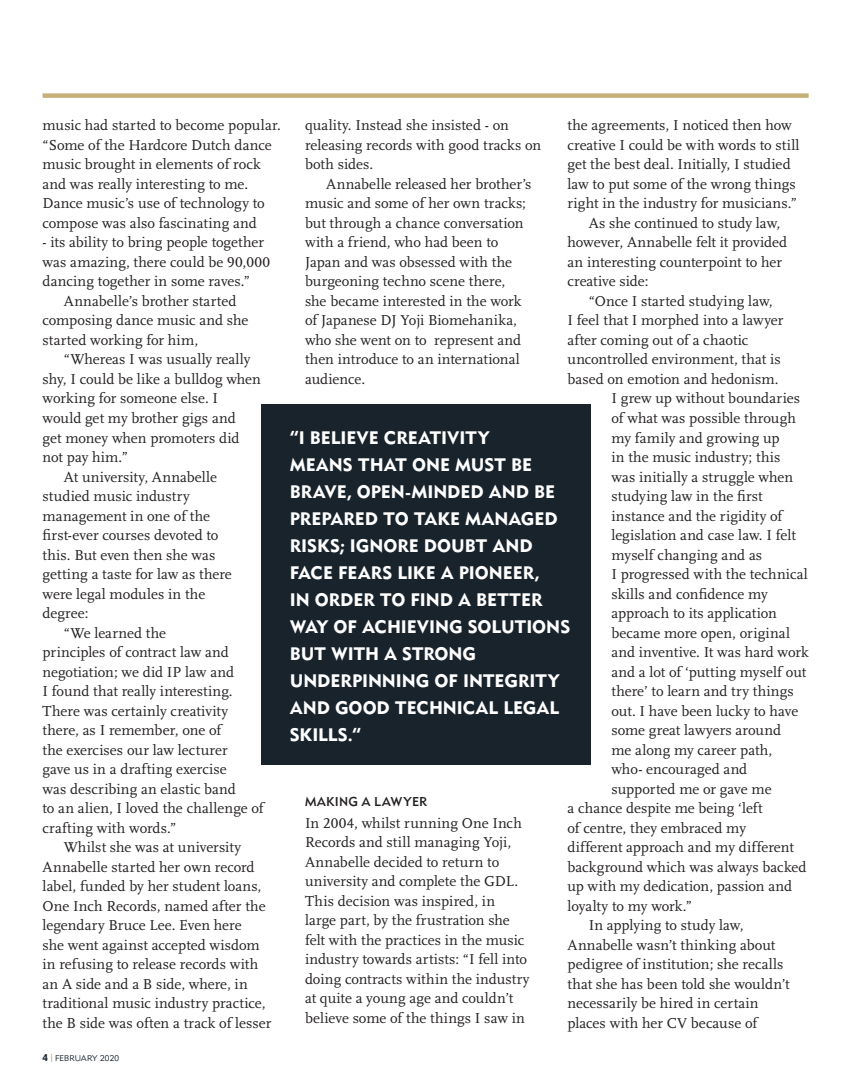
<style>
.page{position:relative;width:864px;height:1085px;background:#fff}
.page>*{position:absolute;margin:0;border:0;box-sizing:border-box;transform-origin:0 0}
.t1{font:18px/27px "Metro Black Two";letter-spacing:-.005em;color:#fff}
.Text{font:15px/19.5px "Scala LF";letter-spacing:.005em;color:#231f20}
.Text_full_out{font:15px/19.5px "Scala LF";letter-spacing:.005em;color:#231f20}
.B_Head{font:12.75px "Metro Medium Two";letter-spacing:.01em;color:#231f20}
.t2{font:8.25px "Metro Lite Two";letter-spacing:.015em;color:#14212b}
.s1{font-family:"Metro Black Two";font-size:9.75px}
</style>
<div class="page">
<div style="left:43px;top:93px;width:765px;height:5px;background:#c6b079"></div>
<div style="left:261px;top:404px;width:329px;height:360px;background:#19232c"></div>
<p class="Text" style="left:43px;top:116px;width:240px">music had started to become popular. “Some of the Hardcore Dutch dance music brought in elements of rock and was really interesting to me.<br>Dance music’s use of technology to compose was also fascinating and</p>
<p class="Text" style="left:43px;top:233px;width:229px">- its ability to bring people together was amazing, there could be 90,000 dancing together in some raves.”</p>
<p class="Text" style="left:43px;top:291px;width:207px;text-indent:21px">Annabelle’s brother started composing dance music and she started working for him,</p>
<p class="Text" style="left:43px;top:350px;width:220px;text-indent:21px">“Whereas I was usually really shy, I could be like a bulldog when working for someone else. I<br>would get my brother gigs and<br>get money when promoters did not pay him.”</p>
<p class="Text" style="left:43px;top:467px;width:191px;text-indent:21px">At university, Annabelle studied music industry management in one of the first-ever courses devoted to this. But even then she was getting a taste for law as there were legal modules in the degree:</p>
<p class="Text" style="left:43px;top:623px;width:223px;text-indent:21px">“We learned the<br>principles of contract law and negotiation; we did IP law and<br>I found that really interesting.<br>There was certainly creativity there, as I remember, one of<br>the exercises our law lecturer<br>gave us in a drafting exercise<br>was describing an elastic band<br>to an alien, I loved the challenge of crafting with words.”</p>
<p class="Text" style="left:43px;top:837px;width:230px;text-indent:21px">Whilst she was at university Annabelle started her own record label, funded by her student loans, One Inch Records, named after the legendary Bruce Lee. Even here<br>she went against accepted wisdom in refusing to release records with an A side and a B side, where, in traditional music industry practice, the B side was often a track of lesser</p>
<p class="t2" style="left:43px;top:1053px;width:78px"><span class="s1">4</span> <sup>|</sup> FEBRUARY 2020</p>
<p class="Text" style="left:305px;top:116px;width:238px">quality. Instead she insisted - on releasing records with good tracks on both sides.</p>
<p class="Text" style="left:305px;top:174px;width:228px;text-indent:21px">Annabelle released her brother’s music and some of her own tracks; but through a chance conversation with a friend, who had been to<br>Japan and was obsessed with the burgeoning techno scene there,<br>she became interested in the work of Japanese DJ Yoji Biomehanika, who she went on to represent and then introduce to an international audience.</p>
<p class="Text_full_out" style="left:567px;top:116px;width:233px">the agreements, I noticed then how creative I could be with words to still get the best deal. Initially, I studied law to put some of the wrong things right in the industry for musicians.”</p>
<p class="Text" style="left:567px;top:213px;width:221px;text-indent:21px">As she continued to study law, however, Annabelle felt it provided an interesting counterpoint to her creative side:</p>
<p class="Text" style="left:588px;top:291px;width:185px">“Once I started studying law,</p>
<p class="Text" style="left:567px;top:311px;width:217px">I feel that I morphed into a lawyer</p>
<p class="Text" style="left:567px;top:330px;width:182px">after coming out of a chaotic</p>
<p class="Text" style="left:567px;top:350px;width:215px">uncontrolled environment, that is</p>
<p class="Text" style="left:567px;top:369px;width:212px">based on emotion and hedonism.</p>
<p class="Text" style="left:611px;top:389px;width:190px">I grew up without boundaries</p>
<p class="Text" style="left:611px;top:408px;width:186px">of what was possible through</p>
<p class="Text" style="left:611px;top:428px;width:169px">my family and growing up</p>
<p class="Text" style="left:611px;top:447px;width:170px">in the music industry; this</p>
<p class="Text" style="left:611px;top:467px;width:183px">was initially a struggle when</p>
<p class="Text" style="left:611px;top:486px;width:153px">studying law in the first</p>
<p class="Text" style="left:611px;top:506px;width:172px">instance and the rigidity of</p>
<p class="Text" style="left:611px;top:525px;width:186px">legislation and case law. I felt</p>
<p class="Text" style="left:611px;top:545px;width:152px">myself changing and as</p>
<p class="Text" style="left:611px;top:564px;width:198px">I progressed with the technical</p>
<p class="Text" style="left:611px;top:584px;width:158px">skills and confidence my</p>
<p class="Text" style="left:611px;top:603px;width:167px">approach to its application</p>
<p class="Text" style="left:611px;top:623px;width:180px">became more open, original</p>
<p class="Text" style="left:611px;top:642px;width:199px">and inventive. It was hard work</p>
<p class="Text" style="left:611px;top:662px;width:196px">and a lot of ‘putting myself out</p>
<p class="Text" style="left:611px;top:681px;width:184px">there’ to learn and try things</p>
<p class="Text" style="left:611px;top:701px;width:188px">out. I have been lucky to have</p>
<p class="Text" style="left:611px;top:720px;width:171px">some great lawyers around</p>
<p class="Text" style="left:611px;top:740px;width:162px">me along my career path,</p>
<p class="Text" style="left:611px;top:759px;width:137px">who- encouraged and</p>
<p class="Text" style="left:611px;top:779px;width:161px">supported me or gave me</p>
<p class="Text" style="left:567px;top:798px;width:196px">a chance despite me being ‘left</p>
<p class="Text" style="left:567px;top:818px;width:180px">of centre, they embraced my</p>
<p class="Text" style="left:567px;top:837px;width:228px">different approach and my different</p>
<p class="Text" style="left:567px;top:857px;width:240px">background which was always backed</p>
<p class="Text" style="left:567px;top:876px;width:226px">up with my dedication, passion and</p>
<p class="Text" style="left:567px;top:896px;width:126px">loyalty to my work.”</p>
<p class="Text" style="left:567px;top:915px;width:224px;text-indent:21px">In applying to study law,<br>Annabelle wasn’t thinking about pedigree of institution; she recalls that she has been told she wouldn’t necessarily be hired in certain places with her CV because of</p>
<p class="t1" style="left:289px;top:423px;width:282px">“I BELIEVE CREATIVITY<br>MEANS THAT ONE MUST BE<br>BRAVE, OPEN-MINDED AND BE<br>PREPARED TO TAKE MANAGED<br>RISKS; IGNORE DOUBT AND<br>FACE FEARS LIKE A PIONEER,<br>IN ORDER TO FIND A BETTER<br>WAY OF ACHIEVING SOLUTIONS<br>BUT WITH A STRONG<br>UNDERPINNING OF INTEGRITY<br>AND GOOD TECHNICAL LEGAL<br>SKILLS.”</p>
<p class="B_Head" style="left:305px;top:793px;width:124px">MAKING A LAWYER</p>
<p class="Text_full_out" style="left:305px;top:813px;width:226px">In 2004, whilst running One Inch Records and still managing Yoji, Annabelle decided to return to university and complete the GDL.<br>This decision was inspired, in large part, by the frustration she felt with the practices in the music industry towards artists: “I fell into doing contracts within the industry at quite a young age and couldn’t believe some of the things I saw in</p>
</div>
